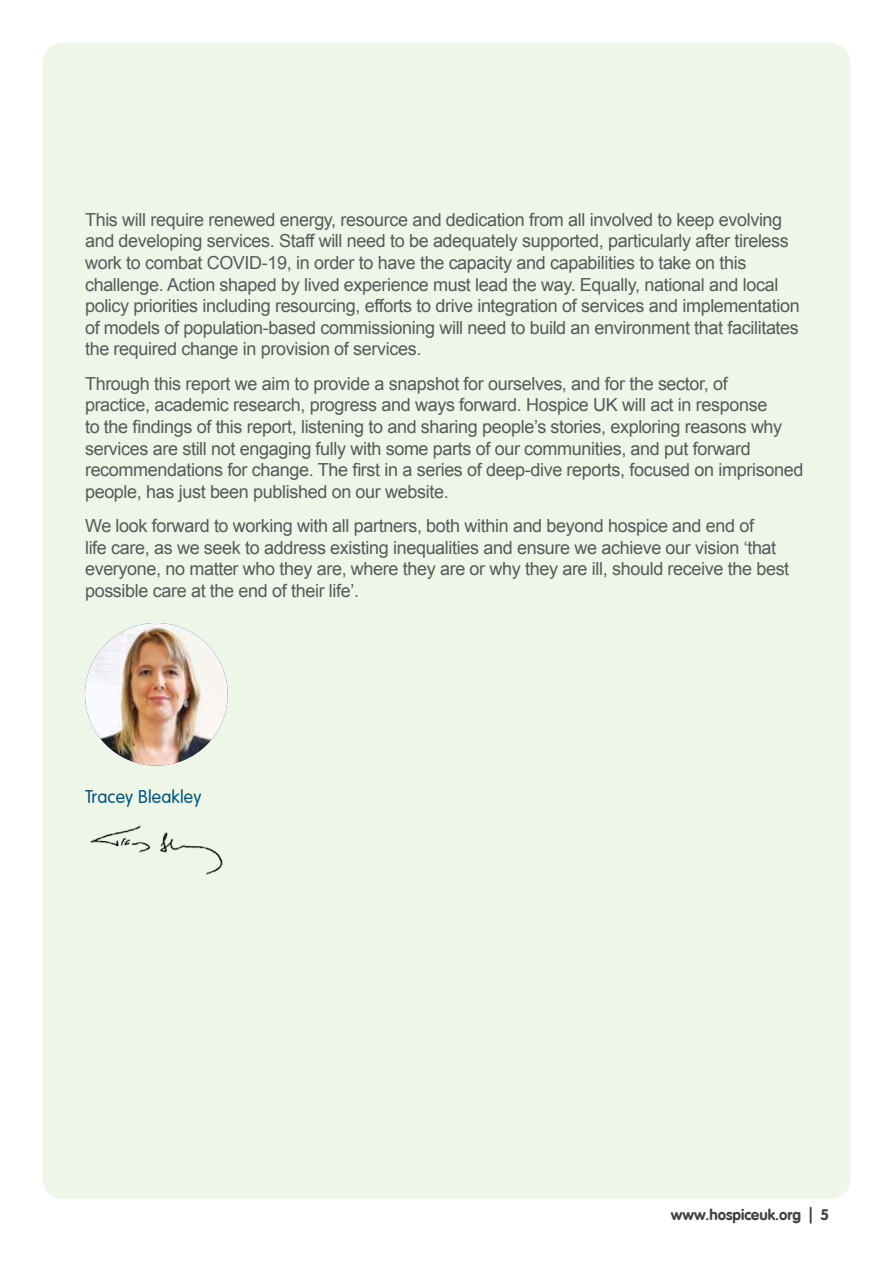
<style>
.page{position:relative;width:893px;height:1263px;background:#fff}
.page>*{position:absolute;margin:0;border:0;box-sizing:border-box;transform-origin:0 0}
.t1{font:18px/21.6px "Arial";letter-spacing:-.02em;color:#58595b}
.t2{font:300 18px "VAG Rounded LT Com";letter-spacing:.01em;color:#00567e}
.t3{font:700 15px "VAG Rounded LT Com";color:#414042}
</style>
<div class="page">
<div style="left:43px;top:43px;width:807px;height:1156px;background:#eef6e8;border-radius:21px"></div>
<img style="left:85px;top:623px;width:143px;height:143px;border-radius:71px">
<img style="left:90px;top:825px;width:133px;height:50px">
<p class="t1" style="left:85px;top:209px;width:716px">This will require renewed energy, resource and dedication from all involved to keep evolving and developing services. Staff will need to be adequately supported, particularly after tireless work to combat COVID-19, in order to have the capacity and capabilities to take on this challenge. Action shaped by lived experience must lead the way. Equally, national and local policy priorities including resourcing, efforts to drive integration of services and implementation of models of population-based commissioning will need to build an environment that facilitates the required change in provision of services.</p>
<p class="t1" style="left:85px;top:373px;width:720px">Through this report we aim to provide a snapshot for ourselves, and for the sector, of<br>practice, academic research, progress and ways forward. Hospice UK will act in response<br>to the findings of this report, listening to and sharing people’s stories, exploring reasons why services are still not engaging fully with some parts of our communities, and put forward recommendations for change. The first in a series of deep-dive reports, focused on imprisoned people, has just been published on our website.</p>
<p class="t1" style="left:85px;top:515px;width:706px">We look forward to working with all partners, both within and beyond hospice and end of<br>life care, as we seek to address existing inequalities and ensure we achieve our vision ‘that everyone, no matter who they are, where they are or why they are ill, should receive the best possible care at the end of their life’.</p>
<p class="t2" style="left:85px;top:786px;width:118px">Tracey Bleakley</p>
<p class="t3" style="left:671px;top:1206px;width:160px">www.hospiceuk.org | 5</p>
</div>
